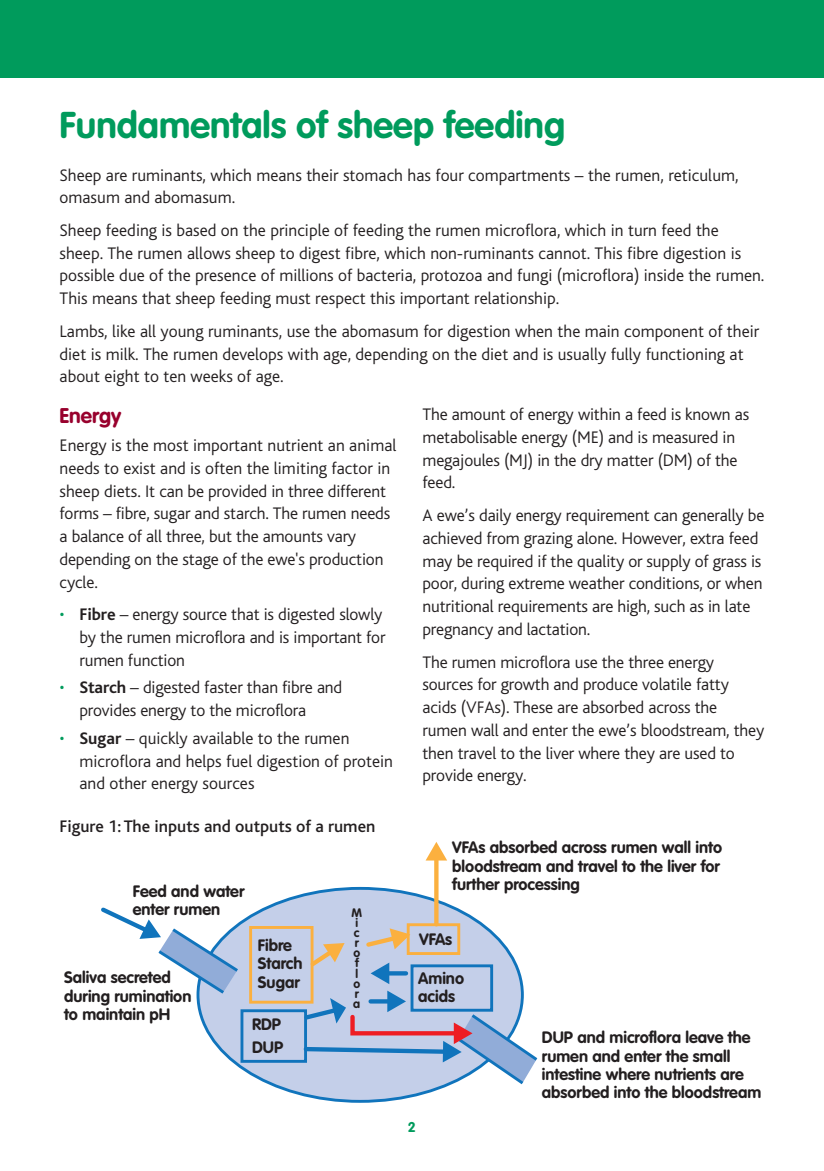
<style>
.page{position:relative;width:824px;height:1171px;background:#fff}
.page>*{position:absolute;margin:0;border:0;box-sizing:border-box;transform-origin:0 0}
.t1{font:700 36.75px "VAG Rounded";color:#009b5c}
.t2{font:700 21px "VAG Rounded";color:#98012d}
.t3{font:300 17.5px/22.8px "Bliss";letter-spacing:-.01em;color:#231f20}
.t4{font:500 17.5px "Bliss";color:#231f20}
.t5{font:700 16.28px/18.4px "VAG Rounded";color:#231f20}
.t6{font:700 14px "VAG Rounded";color:#009b5c}
.t7{font:700 12.25px/10.2px "VAG Rounded";color:#231f20}
.s1{color:#009b5c}
.s2{font-weight:700}
</style>
<div class="page">
<div style="left:0;top:0;width:823px;height:77px;background:#009b5c"></div>
<div style="left:198px;top:888px;width:324px;height:213px;background:#c4cfe9;border-radius:50%"></div>
<svg style="left:389px;top:971px;width:17px;height:4px"></svg>
<svg style="left:370px;top:963px;width:19px;height:21px"></svg>
<svg style="left:301px;top:990px;width:237px;height:97px"></svg>
<svg style="left:434px;top:860px;width:4px;height:63px"></svg>
<svg style="left:426px;top:842px;width:21px;height:18px"></svg>
<svg style="left:313px;top:943px;width:31px;height:27px"></svg>
<svg style="left:366px;top:928px;width:40px;height:22px"></svg>
<div style="left:249px;top:926px;width:64px;height:77px;border:3px solid #fbb03f"></div>
<div style="left:240px;top:1009px;width:67px;height:54px;border:3px solid #1074bc"></div>
<div style="left:406px;top:923px;width:54px;height:32px;border:3px solid #fbb03f"></div>
<svg style="left:101px;top:907px;width:140px;height:89px"></svg>
<div style="left:410px;top:964px;width:83px;height:47px;border:3px solid #1074bc"></div>
<h1 class="t1" style="left:60px;top:103px;width:507px">Fundamentals of sheep feeding</h1>
<p class="t3" style="left:60px;top:164px;width:680px">Sheep are ruminants, which means their stomach has four compartments – the rumen, reticulum, omasum and abomasum.</p>
<p class="t3" style="left:60px;top:219px;width:706px">Sheep feeding is based on the principle of feeding the rumen microflora, which in turn feed the sheep. The rumen allows sheep to digest fibre, which non-ruminants cannot. This fibre digestion is possible due of the presence of millions of bacteria, protozoa and fungi (microflora) inside the rumen.<br>This means that sheep feeding must respect this important relationship.</p>
<p class="t3" style="left:60px;top:320px;width:701px">Lambs, like all young ruminants, use the abomasum for digestion when the main component of their diet is milk. The rumen develops with age, depending on the diet and is usually fully functioning at about eight to ten weeks of age.</p>
<p class="t2" style="left:60px;top:403px;width:63px">Energy</p>
<p class="t3" style="left:60px;top:434px;width:338px">Energy is the most important nutrient an animal needs to exist and is often the limiting factor in sheep diets. It can be provided in three different forms – fibre, sugar and starch. The rumen needs a balance of all three, but the amounts vary depending on the stage of the ewe's production cycle.</p>
<p class="t3" style="left:79px;top:603px;width:307px;text-indent:-20px"><span class="s1">•</span> <span class="s2">Fibre</span> – energy source that is digested slowly by the rumen microflora and is important for rumen function</p>
<p class="t3" style="left:79px;top:676px;width:264px;text-indent:-20px"><span class="s1">•</span> <span class="s2">Starch</span> – digested faster than fibre and provides energy to the microflora</p>
<p class="t3" style="left:79px;top:727px;width:315px;text-indent:-20px"><span class="s1">•</span> <span class="s2">Sugar</span> – quickly available to the rumen microflora and helps fuel digestion of protein and other energy sources</p>
<p class="t3" style="left:422px;top:403px;width:328px">The amount of energy within a feed is known as metabolisable energy (ME) and is measured in megajoules (MJ) in the dry matter (DM) of the feed.</p>
<p class="t3" style="left:422px;top:504px;width:343px">A ewe’s daily energy requirement can generally be achieved from grazing alone. However, extra feed may be required if the quality or supply of grass is poor, during extreme weather conditions, or when nutritional requirements are high, such as in late pregnancy and lactation.</p>
<p class="t3" style="left:422px;top:651px;width:343px">The rumen microflora use the three energy sources for growth and produce volatile fatty acids (VFAs). These are absorbed across the rumen wall and enter the ewe’s bloodstream, they then travel to the liver where they are used to provide energy.</p>
<p class="t4" style="left:60px;top:817px;width:317px">Figure 1: The inputs and outputs of a rumen</p>
<p class="t5" style="left:452px;top:838px;width:271px">VFAs absorbed across rumen wall into bloodstream and travel to the liver for further processing</p>
<p class="t5" style="left:133px;top:881px;width:113px">Feed and water enter rumen</p>
<p class="t7" style="left:351px;top:907px;width:12px">M i c r o f<br>l o r a</p>
<p class="t5" style="left:258px;top:936px;width:46px">Fibre<br>Starch<br>Sugar</p>
<p class="t5" style="left:419px;top:930px;width:35px">VFAs</p>
<p class="t5" style="left:252px;top:1013px;width:33px;line-height:22.4px">RDP<br>DUP</p>
<p class="t5" style="left:64px;top:968px;width:129px">Saliva secreted during rumination to maintain pH</p>
<p class="t5" style="left:418px;top:968px;width:47px">Amino acids</p>
<p class="t5" style="left:542px;top:1028px;width:221px">DUP and microflora leave the rumen and enter the small intestine where nutrients are absorbed into the bloodstream</p>
<p class="t6" style="left:408px;top:1119px;width:10px">2</p>
</div>
